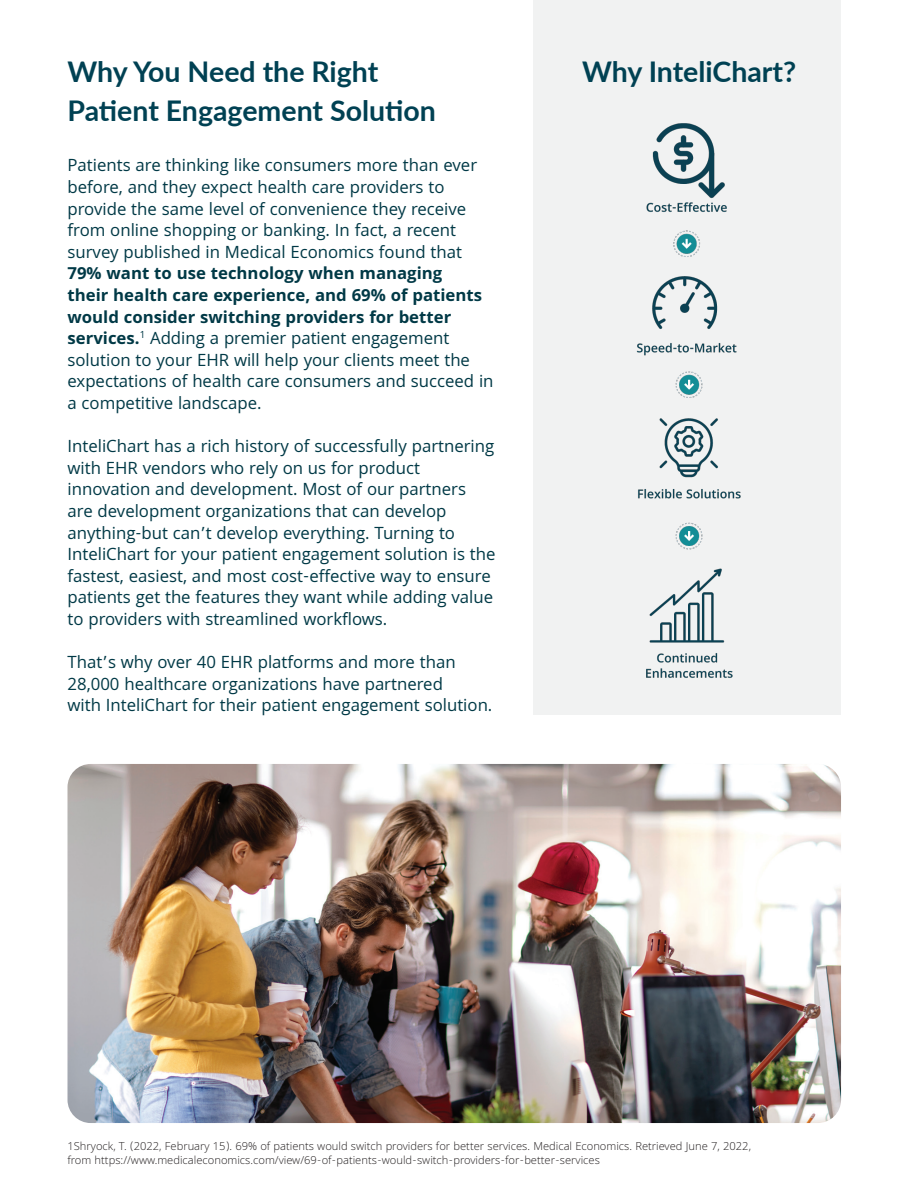
<style>
.page{position:relative;width:918px;height:1188px;background:#fff}
.page>*{position:absolute;margin:0;border:0;box-sizing:border-box;transform-origin:0 0}
.Headers{font:700 28.5px/39px "Lato";color:#004153}
.Copy{font:18px/21.6px "Khula";color:#003946}
.t1{font:300 12px/14.4px "Khula";color:#231f20}
.s1{font-weight:700}
</style>
<div class="page">
<img style="left:68px;top:764px;width:773px;height:359px">
<div style="left:533px;top:0;width:308px;height:714px;background:#f1f2f2"></div>
<img style="left:636px;top:123px;width:105px;height:555px">
<p class="Headers" style="left:68px;top:51px;width:370px">Why You Need the Right<br>Patient Engagement Solution</p>
<p class="Copy" style="left:68px;top:154px;width:428px">Patients are thinking like consumers more than ever before, and they expect health care providers to provide the same level of convenience they receive from online shopping or banking. In fact, a recent survey published in Medical Economics found that <span class="s1">79% want to use technology when managing<br>their health care experience, and 69% of patients would consider switching providers for better services.</span><sup>1</sup> Adding a premier patient engagement solution to your EHR will help your clients meet the expectations of health care consumers and succeed in a competitive landscape.</p>
<p class="Copy" style="left:68px;top:435px;width:429px">InteliChart has a rich history of successfully partnering with EHR vendors who rely on us for product innovation and development. Most of our partners are development organizations that can develop anything-but can’t develop everything. Turning to InteliChart for your patient engagement solution is the fastest, easiest, and most cost-effective way to ensure patients get the features they want while adding value to providers with streamlined workflows.</p>
<p class="Copy" style="left:68px;top:651px;width:426px">That’s why over 40 EHR platforms and more than<br>28,000 healthcare organizations have partnered<br>with InteliChart for their patient engagement solution.</p>
<p class="Headers" style="left:582px;top:51px;width:216px">Why InteliChart?</p>
<p class="t1" style="left:68px;top:1140px;width:685px">1Shryock, T. (2022, February 15). 69% of patients would switch providers for better services. Medical Economics. Retrieved June 7, 2022, from https://www.medicaleconomics.com/view/69-of-patients-would-switch-providers-for-better-services</p>
</div>
